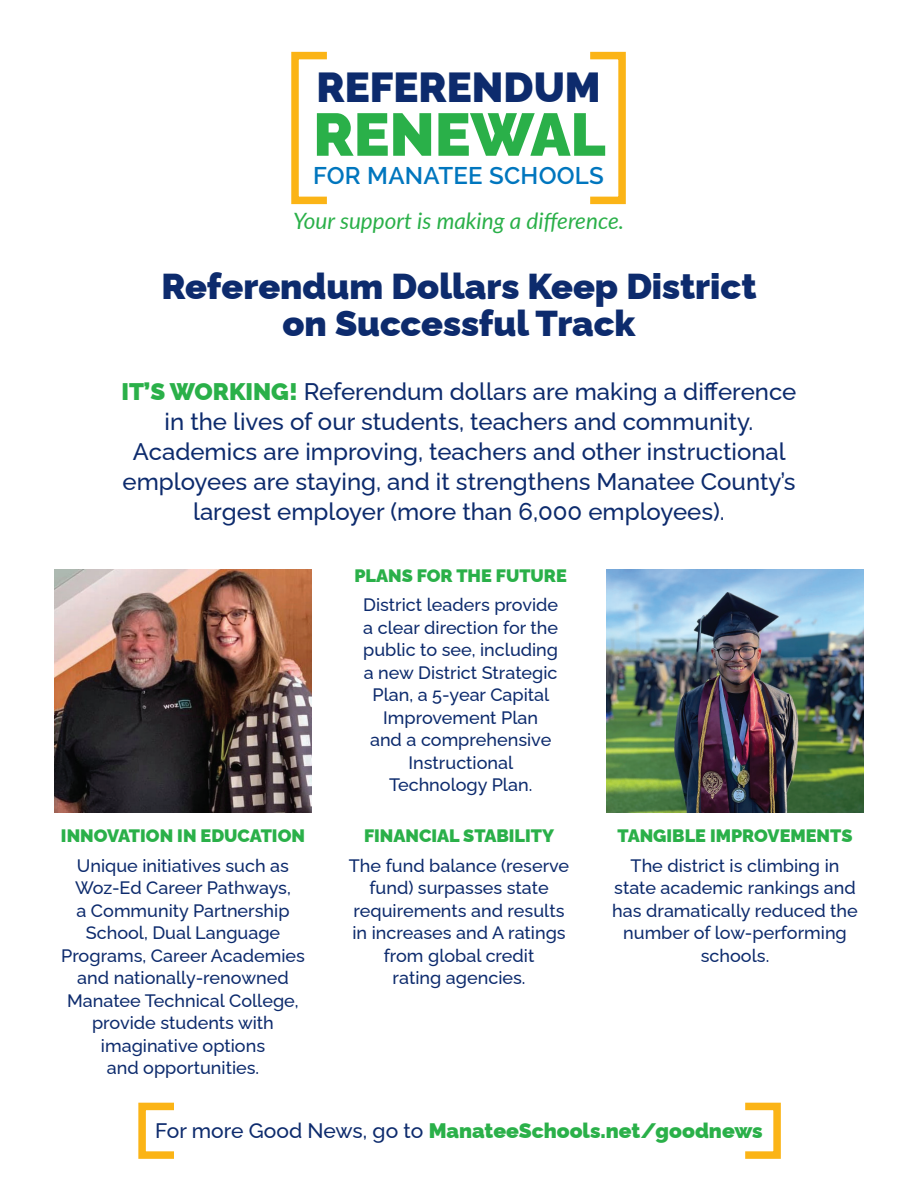
<style>
.page{position:relative;width:918px;height:1188px;background:#fff}
.page>*{position:absolute;margin:0;border:0;box-sizing:border-box;transform-origin:0 0}
.t1{font:900 60px "Raleway";color:#2ab049}
.t2{font:900 42px "Raleway";color:#0d2b6d}
.t3{font:900 36px/36.8px "Raleway";color:#0d2b6d;text-align:center}
.t4{font:500 24px/30px "Raleway";color:#0d2b6d;text-align:center}
.t5{font:600 24px "Raleway";letter-spacing:.01em;color:#0076be}
.t6{font:italic 22.5px "Lato";color:#2ab049}
.t7{font:900 21px "Raleway";color:#2ab049}
.t8{font:500 18px/22.5px "Raleway";color:#0d2b6d;text-align:center}
.t9{font:900 18px "Raleway";color:#2ab049}
.s1{font-weight:900;color:#2ab049}
.s2{font-weight:500;color:#0d2b6d}
</style>
<div class="page">
<div style="left:291px;top:52px;width:40px;height:152px;border:8px solid #fbb416"></div>
<div style="left:586px;top:52px;width:40px;height:152px;border:8px solid #fbb416"></div>
<img style="left:54px;top:569px;width:258px;height:244px">
<img style="left:606px;top:569px;width:258px;height:244px">
<div style="left:138px;top:1103px;width:40px;height:56px;border:8px solid #fbb416"></div>
<div style="left:741px;top:1103px;width:40px;height:56px;border:8px solid #fbb416"></div>
<h2 class="t2" style="left:316px;top:53px;width:286px">REFERENDUM</h2>
<h1 class="t1" style="left:313px;top:87px;width:294px">RENEWAL</h1>
<h3 class="t5" style="left:313px;top:162px;width:293px">FOR MANATEE SCHOOLS</h3>
<p class="t6" style="left:293px;top:205px;width:333px">Your support is making a difference.</p>
<h3 class="t3" style="left:161px;top:264px;width:597px">Referendum Dollars Keep District on Successful Track</h3>
<p class="t4" style="left:122px;top:373px;width:676px"><span class="s1">IT’S WORKING!</span> Referendum dollars are making a difference in the lives of our students, teachers and community.<br>Academics are improving, teachers and other instructional employees are staying, and it strengthens Manatee County’s largest employer (more than 6,000 employees).</p>
<p class="t9" style="left:61px;top:822px;width:246px">INNOVATION IN EDUCATION</p>
<p class="t8" style="left:61px;top:852px;width:245px">Unique initiatives such as<br>Woz-Ed Career Pathways,<br>a Community Partnership<br>School, Dual Language<br>Programs, Career Academies and nationally-renowned<br>Manatee Technical College, provide students with imaginative options<br>and opportunities.</p>
<p class="t9" style="left:354px;top:561px;width:214px">PLANS FOR THE FUTURE</p>
<p class="t8" style="left:363px;top:591px;width:197px">District leaders provide a clear direction for the public to see, including a new District Strategic<br>Plan, a 5-year Capital<br>Improvement Plan<br>and a comprehensive<br>Instructional<br>Technology Plan.</p>
<p class="t9" style="left:364px;top:822px;width:191px">FINANCIAL STABILITY</p>
<p class="t8" style="left:349px;top:852px;width:222px">The fund balance (reserve fund) surpasses state requirements and results in increases and A ratings from global credit<br>rating agencies.</p>
<p class="t9" style="left:618px;top:822px;width:236px">TANGIBLE IMPROVEMENTS</p>
<p class="t8" style="left:612px;top:852px;width:247px">The district is climbing in state academic rankings and has dramatically reduced the number of low-performing schools.</p>
<p class="t7" style="left:155px;top:1113px;width:609px"><span class="s2">For more Good News, go to</span> ManateeSchools.net/goodnews</p>
</div>
